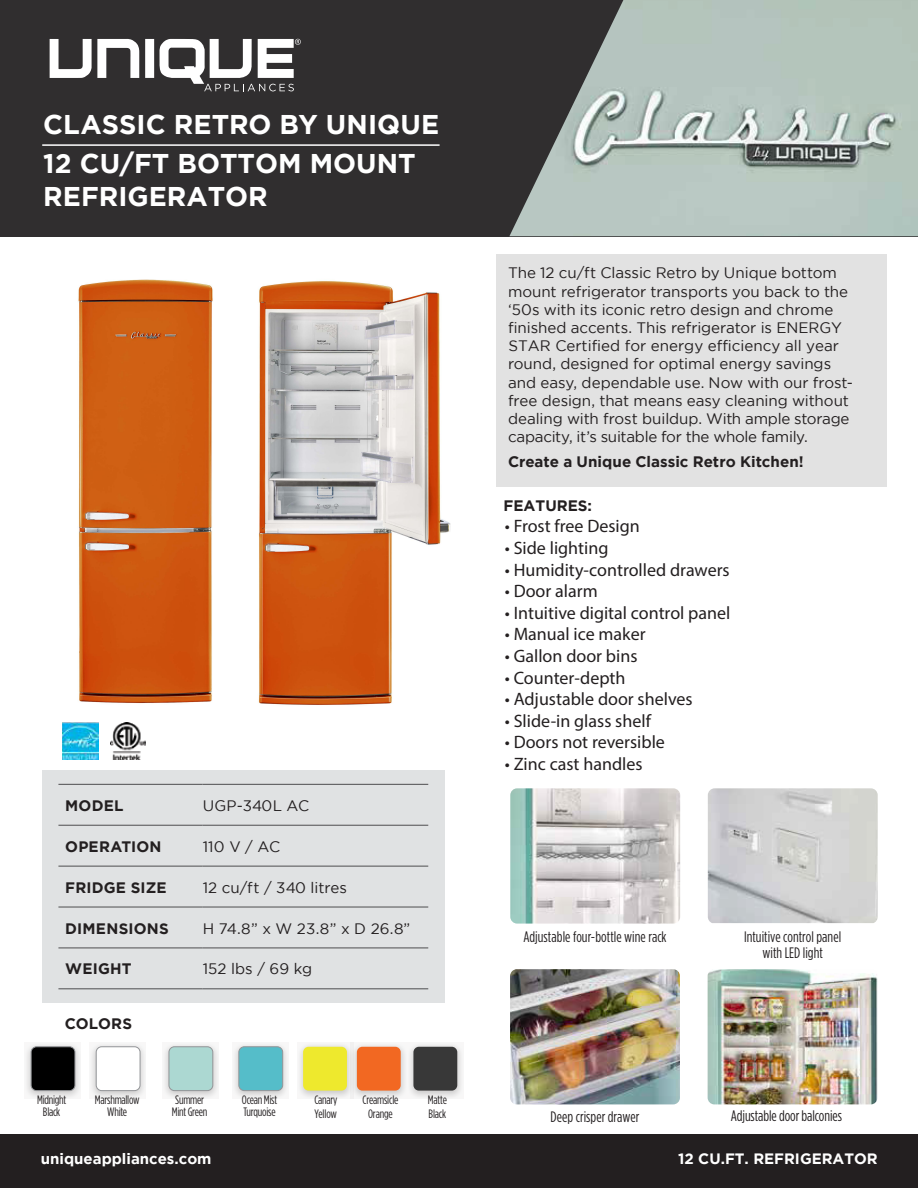
<style>
.page{position:relative;width:918px;height:1188px;background:#fff}
.page>*{position:absolute;margin:0;border:0;box-sizing:border-box;transform-origin:0 0}
.t1{font:700 27px/39.2px "Gotham";color:#fff}
.t2{font:18px "Myriad Pro";color:#231f20}
.t3{font:15.15px/18.1px "Gotham";letter-spacing:-.005em;color:#231f20}
.t4{font:15.15px/16.6px "Gotham Condensed";color:#231f20;text-align:center}
.t5{font:700 15.15px "Gotham";letter-spacing:.005em;color:#231f20}
.t6{font:15.15px "Gotham";letter-spacing:.015em;color:#231f20}
.t7{font:700 15px "Gotham";color:#fff}
.t8{font:12.15px/12.1px "Gotham Condensed";letter-spacing:-.015em;color:#231f20;text-align:center}
</style>
<div class="page">
<div style="left:0;top:1134px;width:918px;height:54px;background:#231f20"></div>
<div style="left:0;top:0;width:918px;height:229px;background:#302e2f"></div>
<img style="left:509px;top:0;width:409px;height:236px">
<svg style="left:50px;top:39px;width:89px;height:39px"></svg>
<div style="left:145px;top:39px;width:9px;height:39px;background:#fff"></div>
<svg style="left:159px;top:39px;width:142px;height:52px"></svg>
<hr style="left:42px;top:144px;width:398px;height:2px;background:#fff">
<div style="left:497px;top:254px;width:390px;height:233px;background:#e2e2e2"></div>
<div style="left:42px;top:770px;width:403px;height:233px;background:#e0e2e3"></div>
<hr style="left:58px;top:784px;width:145px;height:1px;background:#4d4d4f">
<hr style="left:203px;top:784px;width:225px;height:1px;background:#4d4d4f">
<hr style="left:58px;top:825px;width:145px;height:1px;background:#4d4d4f">
<hr style="left:203px;top:825px;width:225px;height:1px;background:#4d4d4f">
<hr style="left:58px;top:866px;width:145px;height:1px;background:#4d4d4f">
<hr style="left:203px;top:866px;width:225px;height:1px;background:#4d4d4f">
<hr style="left:58px;top:907px;width:145px;height:1px;background:#4d4d4f">
<hr style="left:203px;top:907px;width:225px;height:1px;background:#4d4d4f">
<hr style="left:58px;top:948px;width:145px;height:1px;background:#4d4d4f">
<hr style="left:203px;top:948px;width:225px;height:1px;background:#4d4d4f">
<hr style="left:58px;top:988px;width:145px;height:1px;background:#4d4d4f">
<hr style="left:203px;top:988px;width:225px;height:1px;background:#4d4d4f">
<img style="left:62px;top:723px;width:37px;height:37px">
<img style="left:110px;top:723px;width:35px;height:36px">
<img style="left:510px;top:788px;width:170px;height:136px">
<img style="left:708px;top:788px;width:170px;height:135px">
<img style="left:510px;top:969px;width:170px;height:135px">
<img style="left:708px;top:969px;width:170px;height:135px">
<svg style="left:26px;top:1044px;width:54px;height:54px"></svg>
<div style="left:31px;top:1047px;width:44px;height:44px;background:#000;border-radius:5px"></div>
<div style="left:31px;top:1047px;width:44px;height:44px;border:1px solid #939598;border-radius:5px"></div>
<svg style="left:91px;top:1044px;width:54px;height:54px"></svg>
<div style="left:96px;top:1047px;width:44px;height:44px;background:#fff;border-radius:5px"></div>
<div style="left:96px;top:1047px;width:44px;height:44px;border:1px solid #939598;border-radius:5px"></div>
<svg style="left:164px;top:1044px;width:54px;height:54px"></svg>
<div style="left:169px;top:1047px;width:44px;height:44px;background:#acd8d2;border-radius:5px"></div>
<div style="left:169px;top:1047px;width:44px;height:44px;border:1px solid #939598;border-radius:5px"></div>
<svg style="left:233px;top:1044px;width:55px;height:54px"></svg>
<svg style="left:298px;top:1042px;width:53px;height:57px"></svg>
<div style="left:239px;top:1047px;width:44px;height:44px;background:#55bdc9;border-radius:5px"></div>
<div style="left:303px;top:1047px;width:44px;height:44px;background:#eee92d;border-radius:5px"></div>
<svg style="left:351px;top:1042px;width:55px;height:57px"></svg>
<div style="left:357px;top:1047px;width:44px;height:44px;background:#f26822;border-radius:5px"></div>
<svg style="left:408px;top:1044px;width:55px;height:54px"></svg>
<div style="left:413px;top:1047px;width:44px;height:44px;background:#383838;border-radius:5px"></div>
<div style="left:239px;top:1047px;width:44px;height:44px;border:1px solid #939598;border-radius:5px"></div>
<img style="left:258px;top:281px;width:193px;height:424px">
<img style="left:78px;top:279px;width:135px;height:425px">
<h1 class="t1" style="left:43px;top:104px;width:397px">CLASSIC RETRO BY UNIQUE<br>12 CU/FT BOTTOM MOUNT</h1>
<h1 class="t1" style="left:43px;top:176px;width:226px">REFRIGERATOR</h1>
<p class="t5" style="left:65px;top:797px;width:60px">MODEL</p>
<p class="t6" style="left:203px;top:797px;width:108px">UGP-340L AC</p>
<p class="t5" style="left:65px;top:838px;width:98px">OPERATION</p>
<p class="t3" style="left:203px;top:837px;width:79px">110 V / AC</p>
<p class="t5" style="left:65px;top:879px;width:103px">FRIDGE SIZE</p>
<p class="t3" style="left:203px;top:878px;width:146px">12 cu/ft / 340 litres</p>
<p class="t5" style="left:65px;top:919px;width:105px">DIMENSIONS</p>
<p class="t3" style="left:203px;top:919px;width:209px">H 74.8” x W 23.8” x D 26.8”</p>
<p class="t5" style="left:65px;top:960px;width:68px">WEIGHT</p>
<p class="t3" style="left:203px;top:960px;width:111px">152 lbs / 69 kg</p>
<p class="t5" style="left:65px;top:1015px;width:69px">COLORS</p>
<p class="t8" style="left:37px;top:1093px;width:31px">Midnight<br>Black</p>
<p class="t8" style="left:95px;top:1093px;width:46px">Marshmallow<br>White</p>
<p class="t8" style="left:172px;top:1093px;width:37px;text-align:left">Summer<br>Mint Green</p>
<p class="t8" style="left:242px;top:1093px;width:37px">Ocean Mist</p>
<p class="t8" style="left:314px;top:1092px;width:25px;line-height:14.5px;text-align:left">Canary<br>Yellow</p>
<p class="t8" style="left:243px;top:1105px;width:34px">Turquoise</p>
<p class="t8" style="left:363px;top:1092px;width:37px;line-height:14.5px">Creamsicle<br>Orange</p>
<p class="t8" style="left:428px;top:1092px;width:21px;line-height:14.5px;text-align:left">Matte<br>Black</p>
<p class="t3" style="left:508px;top:264px;width:346px">The 12 cu/ft Classic Retro by Unique bottom mount refrigerator transports you back to the ‘50s with its iconic retro design and chrome finished accents. This refrigerator is ENERGY STAR Certified for energy efficiency all year round, designed for optimal energy savings and easy, dependable use. Now with our frost&shy;free design, that means easy cleaning without dealing with frost buildup. With ample storage capacity, it’s suitable for the whole family.</p>
<p class="t5" style="left:508px;top:453px;width:297px">Create a Unique Classic Retro Kitchen!</p>
<p class="t5" style="left:504px;top:496px;width:90px">FEATURES:</p>
<p class="t2" style="left:505px;top:515px;width:136px">• Frost free Design</p>
<p class="t2" style="left:505px;top:537px;width:105px">• Side lighting</p>
<p class="t2" style="left:505px;top:558px;width:226px">• Humidity-controlled drawers</p>
<p class="t2" style="left:505px;top:580px;width:94px">• Door alarm</p>
<p class="t2" style="left:505px;top:602px;width:227px">• Intuitive digital control panel</p>
<p class="t2" style="left:505px;top:623px;width:142px">• Manual ice maker</p>
<p class="t2" style="left:505px;top:645px;width:134px">• Gallon door bins</p>
<p class="t2" style="left:505px;top:666px;width:122px">• Counter-depth</p>
<p class="t2" style="left:505px;top:688px;width:189px">• Adjustable door shelves</p>
<p class="t2" style="left:505px;top:710px;width:148px">• Slide-in glass shelf</p>
<p class="t2" style="left:505px;top:731px;width:162px">• Doors not reversible</p>
<p class="t2" style="left:505px;top:753px;width:139px">• Zinc cast handles</p>
<p class="t4" style="left:523px;top:928px;width:145px">Adjustable four-bottle wine rack</p>
<p class="t4" style="left:744px;top:928px;width:99px">Intuitive control panel with LED light</p>
<p class="t4" style="left:551px;top:1109px;width:90px">Deep crisper drawer</p>
<p class="t4" style="left:731px;top:1108px;width:113px">Adjustable door balconies</p>
<p class="t7" style="left:41px;top:1150px;width:172px">uniqueappliances.com</p>
<p class="t7" style="left:678px;top:1150px;width:201px">12 CU.FT. REFRIGERATOR</p>
</div>
